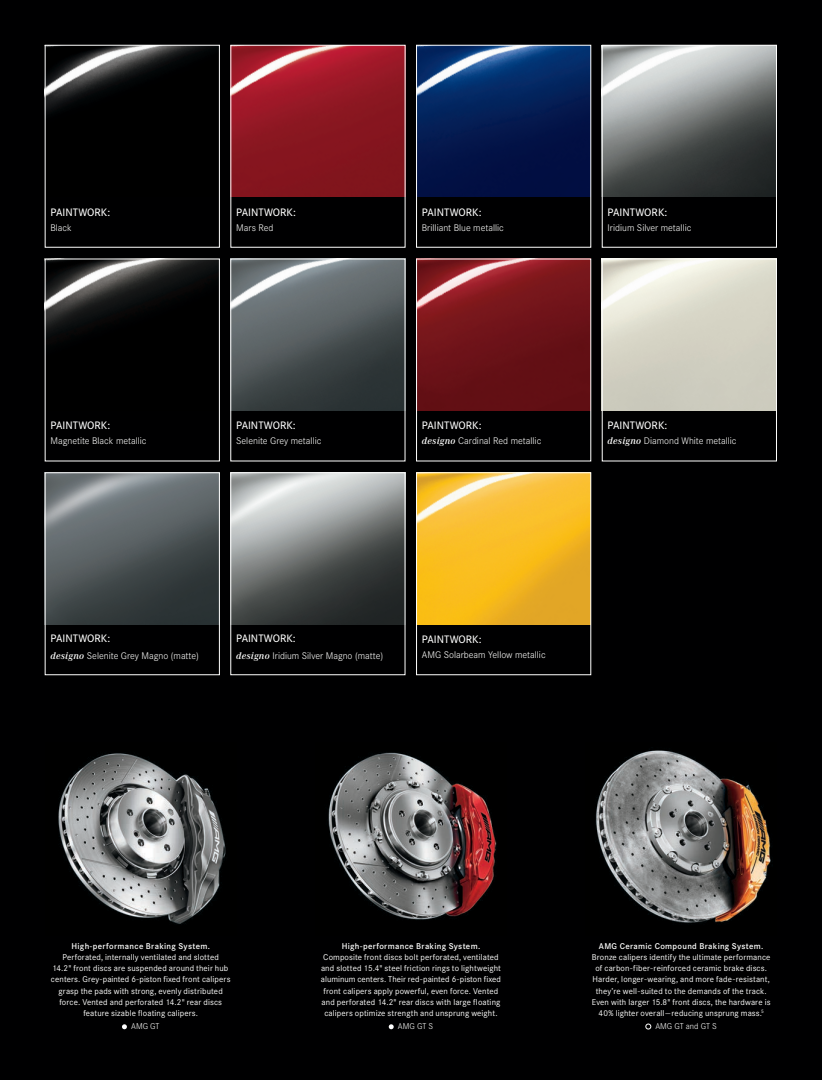
<style>
.page{position:relative;width:822px;height:1080px;background:#fff}
.page>*{position:absolute;margin:0;border:0;box-sizing:border-box;transform-origin:0 0}
.t1{font:500 11.25px "Corporate S Pro";color:#fff}
.t2{font:300 10px "Corporate S Pro";color:#fff}
.t3{font:8.75px/11.2px "Corporate S";letter-spacing:.01em;color:#fff;text-align:center}
.t4{font:600 8.75px "Corporate S";letter-spacing:.035em;color:#fff}
.t5{font:300 8.75px "Corporate S Pro";color:#fff}
.s1{font-family:"Corporate A";font-weight:600;font-style:italic}
</style>
<div class="page">
<div style="left:0;top:0;width:821px;height:1080px;background:#000001"></div>
<img style="left:232px;top:474px;width:171px;height:150px">
<img style="left:47px;top:474px;width:170px;height:150px">
<img style="left:45px;top:742px;width:191px;height:193px">
<img style="left:585px;top:742px;width:191px;height:193px">
<img style="left:315px;top:742px;width:191px;height:193px">
<img style="left:418px;top:474px;width:171px;height:150px">
<img style="left:47px;top:261px;width:170px;height:150px">
<img style="left:603px;top:47px;width:171px;height:150px">
<img style="left:232px;top:261px;width:171px;height:150px">
<img style="left:418px;top:47px;width:171px;height:150px">
<img style="left:418px;top:261px;width:171px;height:150px">
<img style="left:232px;top:47px;width:171px;height:150px">
<img style="left:603px;top:261px;width:171px;height:150px">
<img style="left:47px;top:47px;width:170px;height:150px">
<svg style="left:388px;top:1024px;width:5px;height:5px"></svg>
<svg style="left:122px;top:1024px;width:5px;height:5px"></svg>
<svg style="left:645px;top:1024px;width:5px;height:5px"></svg>
<div style="left:416px;top:259px;width:175px;height:202px;border:1px solid #fff"></div>
<div style="left:416px;top:45px;width:175px;height:202px;border:1px solid #fff"></div>
<div style="left:601px;top:45px;width:175px;height:202px;border:1px solid #fff"></div>
<div style="left:230px;top:472px;width:175px;height:203px;border:1px solid #fff"></div>
<div style="left:45px;top:472px;width:174px;height:203px;border:1px solid #fff"></div>
<div style="left:416px;top:472px;width:175px;height:203px;border:1px solid #fff"></div>
<div style="left:601px;top:259px;width:175px;height:202px;border:1px solid #fff"></div>
<p class="t1" style="left:50px;top:203px;width:61px">PAINTWORK:</p>
<p class="t2" style="left:50px;top:221px;width:23px">Black</p>
<p class="t1" style="left:236px;top:203px;width:61px">PAINTWORK:</p>
<p class="t2" style="left:236px;top:221px;width:39px">Mars Red</p>
<p class="t1" style="left:422px;top:203px;width:61px">PAINTWORK:</p>
<p class="t2" style="left:422px;top:221px;width:83px">Brilliant Blue metallic</p>
<p class="t1" style="left:607px;top:203px;width:61px">PAINTWORK:</p>
<p class="t2" style="left:607px;top:221px;width:85px">Iridium Silver metallic</p>
<p class="t1" style="left:50px;top:416px;width:61px">PAINTWORK:</p>
<p class="t2" style="left:50px;top:434px;width:98px">Magnetite Black metallic</p>
<p class="t1" style="left:236px;top:416px;width:61px">PAINTWORK:</p>
<p class="t2" style="left:236px;top:434px;width:87px">Selenite Grey metallic</p>
<p class="t1" style="left:422px;top:416px;width:61px">PAINTWORK:</p>
<p class="t2" style="left:422px;top:434px;width:121px"><span class="s1">designo</span> Cardinal Red metallic</p>
<p class="t1" style="left:607px;top:416px;width:61px">PAINTWORK:</p>
<p class="t2" style="left:607px;top:434px;width:130px"><span class="s1">designo</span> Diamond White metallic</p>
<p class="t1" style="left:50px;top:630px;width:61px">PAINTWORK:</p>
<p class="t2" style="left:50px;top:648px;width:150px"><span class="s1">designo</span> Selenite Grey Magno (matte)</p>
<p class="t1" style="left:236px;top:630px;width:61px">PAINTWORK:</p>
<p class="t2" style="left:236px;top:648px;width:148px"><span class="s1">designo</span> Iridium Silver Magno (matte)</p>
<p class="t1" style="left:422px;top:630px;width:61px">PAINTWORK:</p>
<p class="t2" style="left:422px;top:648px;width:125px">AMG Solarbeam Yellow metallic</p>
<p class="t4" style="left:71px;top:941px;width:140px">High-performance Braking System.</p>
<p class="t3" style="left:51px;top:951px;width:181px">Perforated, internally ventilated and slotted<br>14.2" front discs are suspended around their hub centers. Grey-painted 6-piston fixed front calipers grasp the pads with strong, evenly distributed force. Vented and perforated 14.2" rear discs feature sizable floating calipers.</p>
<p class="t5" style="left:131px;top:1020px;width:30px">AMG GT</p>
<p class="t4" style="left:341px;top:941px;width:140px">High-performance Braking System.</p>
<p class="t3" style="left:321px;top:951px;width:181px">Composite front discs bolt perforated, ventilated and slotted 15.4" steel friction rings to lightweight aluminum centers. Their red-painted 6-piston fixed front calipers apply powerful, even force. Vented and perforated 14.2" rear discs with large floating calipers optimize strength and unsprung weight.</p>
<p class="t5" style="left:398px;top:1020px;width:37px">AMG GT S</p>
<p class="t4" style="left:598px;top:941px;width:166px">AMG Ceramic Compound Braking System.</p>
<p class="t3" style="left:591px;top:951px;width:180px">Bronze calipers identify the ultimate performance of carbon-fiber-reinforced ceramic brake discs.<br>Harder, longer-wearing, and more fade-resistant, they’re well-suited to the demands of the track.<br>Even with larger 15.8" front discs, the hardware is 40% lighter overall — reducing unsprung mass.<sup>5</sup></p>
<p class="t5" style="left:655px;top:1020px;width:63px">AMG GT and GT S</p>
</div>
